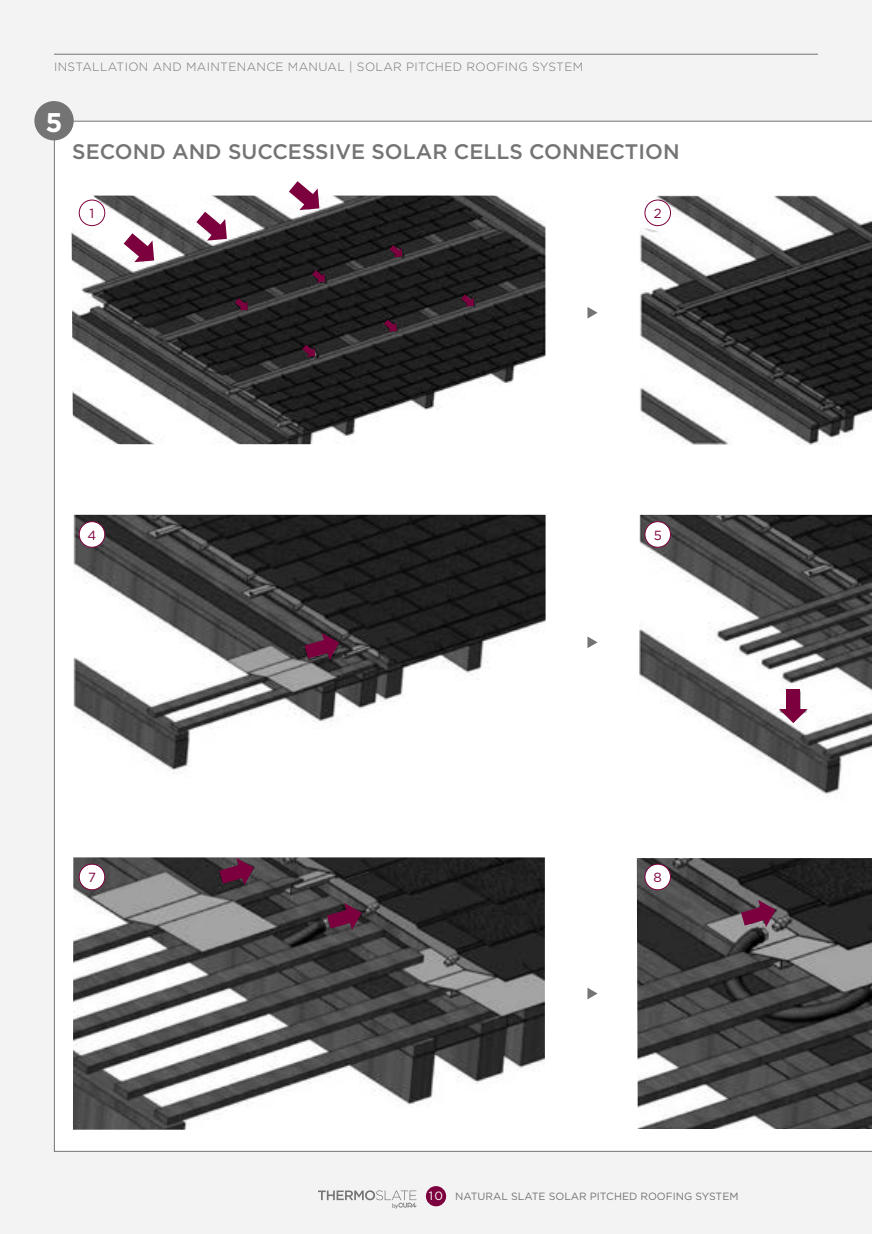
<style>
.page{position:relative;width:872px;height:1234px;background:#fff}
.page>*{position:absolute;margin:0;border:0;box-sizing:border-box;transform-origin:0 0}
.t1{font:700 27px "Gotham";color:#fff}
.t2{font:500 21px "Gotham";color:#757474}
.t3{font:13.2px "Gotham";color:#7c003e}
.t4{font:300 12px "Gotham";letter-spacing:.03em;color:#757474}
.t5{font:10.5px "Gotham";color:#757474}
.s1{font-size:12px;color:#fff}
</style>
<div class="page">
<div style="left:0;top:0;width:872px;height:1233px;background:#f3f3f3"></div>
<div style="left:54px;top:121px;width:818px;height:1030px;background:#fff"></div>
<div style="left:34px;top:101px;width:40px;height:39px;background:#757474;border-radius:50%"></div>
<img style="left:638px;top:514px;width:234px;height:301px">
<div style="left:786px;top:689px;width:14px;height:23px;background:#7c003e"></div>
<svg style="left:779px;top:709px;width:28px;height:14px"></svg>
<img style="left:73px;top:514px;width:472px;height:270px">
<svg style="left:304px;top:632px;width:35px;height:28px"></svg>
<img style="left:73px;top:857px;width:472px;height:272px">
<svg style="left:219px;top:857px;width:35px;height:28px"></svg>
<svg style="left:327px;top:902px;width:35px;height:27px"></svg>
<img style="left:637px;top:857px;width:235px;height:271px">
<svg style="left:741px;top:899px;width:34px;height:27px"></svg>
<img style="left:639px;top:195px;width:233px;height:274px">
<img style="left:72px;top:195px;width:473px;height:249px">
<svg style="left:124px;top:233px;width:30px;height:29px"></svg>
<svg style="left:196px;top:212px;width:31px;height:28px"></svg>
<svg style="left:289px;top:181px;width:30px;height:29px"></svg>
<svg style="left:461px;top:294px;width:13px;height:12px"></svg>
<svg style="left:389px;top:245px;width:13px;height:12px"></svg>
<svg style="left:384px;top:319px;width:13px;height:12px"></svg>
<svg style="left:312px;top:270px;width:13px;height:12px"></svg>
<svg style="left:302px;top:344px;width:13px;height:13px"></svg>
<svg style="left:235px;top:298px;width:13px;height:12px"></svg>
<svg style="left:587px;top:307px;width:10px;height:11px"></svg>
<svg style="left:587px;top:636px;width:10px;height:12px"></svg>
<svg style="left:587px;top:987px;width:10px;height:12px"></svg>
<div style="left:79px;top:200px;width:26px;height:25px;background:#fff;border-radius:50%"></div>
<div style="left:79px;top:199px;width:26px;height:27px;border:1px solid #7c003e;border-radius:50%"></div>
<div style="left:79px;top:521px;width:26px;height:26px;background:#fff;border-radius:50%"></div>
<div style="left:79px;top:521px;width:26px;height:26px;border:1px solid #7c003e;border-radius:50%"></div>
<div style="left:79px;top:864px;width:26px;height:25px;background:#fff;border-radius:50%"></div>
<div style="left:79px;top:863px;width:26px;height:27px;border:1px solid #7c003e;border-radius:50%"></div>
<div style="left:645px;top:200px;width:25px;height:25px;background:#fff;border-radius:50%"></div>
<div style="left:644px;top:199px;width:27px;height:27px;border:1px solid #7c003e;border-radius:50%"></div>
<div style="left:645px;top:521px;width:25px;height:26px;background:#fff;border-radius:50%"></div>
<div style="left:644px;top:521px;width:27px;height:26px;border:1px solid #7c003e;border-radius:50%"></div>
<div style="left:645px;top:864px;width:25px;height:25px;background:#fff;border-radius:50%"></div>
<div style="left:644px;top:863px;width:27px;height:27px;border:1px solid #7c003e;border-radius:50%"></div>
<hr style="left:54px;top:54px;width:764px;height:1px;background:#757474">
<div style="left:426px;top:1185px;width:20px;height:20px;background:#7c003e;border-radius:50%"></div>
<svg style="left:318px;top:1190px;width:98px;height:18px"></svg>
<p class="t4" style="left:54px;top:59px;width:530px">INSTALLATION AND MAINTENANCE MANUAL | SOLAR PITCHED ROOFING SYSTEM</p>
<h1 class="t1" style="left:46px;top:104px;width:19px">5</h1>
<h2 class="t2" style="left:72px;top:137px;width:609px">SECOND AND SUCCESSIVE SOLAR CELLS CONNECTION</h2>
<p class="t3" style="left:90px;top:206px;width:6px">1</p>
<p class="t3" style="left:654px;top:206px;width:9px">2</p>
<p class="t3" style="left:88px;top:527px;width:10px">4</p>
<p class="t3" style="left:653px;top:527px;width:10px">5</p>
<p class="t3" style="left:88px;top:869px;width:9px">7</p>
<p class="t3" style="left:653px;top:869px;width:10px">8</p>
<p class="t5" style="left:429px;top:1190px;width:311px"><span class="s1">10</span> NATURAL SLATE SOLAR PITCHED ROOFING SYSTEM</p>
</div>
